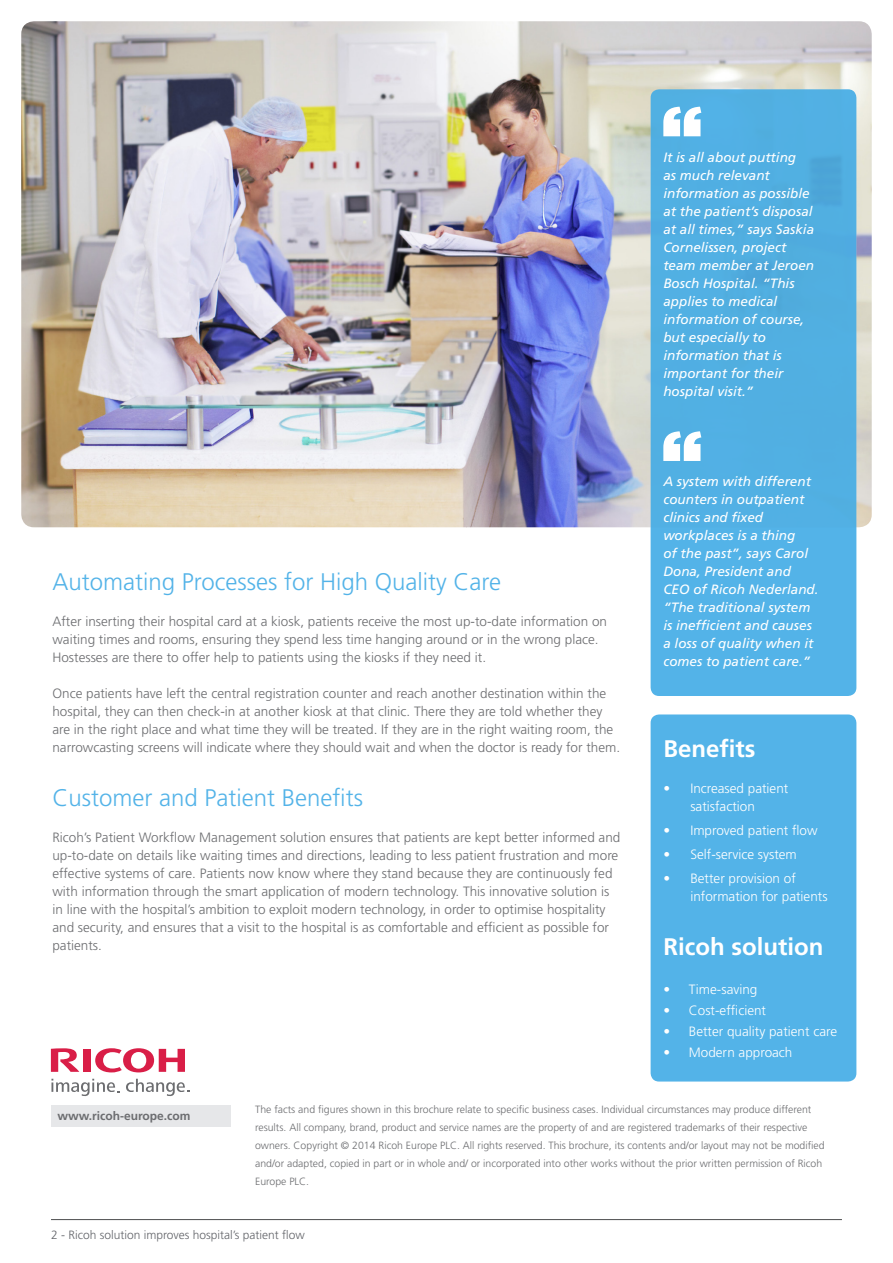
<style>
.page{position:relative;width:893px;height:1263px;background:#fff}
.page>*{position:absolute;margin:0;border:0;box-sizing:border-box;transform-origin:0 0}
.t1{font:300 24px "Frutiger";color:#53b3e8}
.t2{font:700 24px "Frutiger";color:#fff}
.t3{font:300 13.5px/18px "Frutiger";color:#6c6d70}
.t4{font:italic 13.5px/18px "Frutiger";color:#fff}
.t5{font:300 13.5px/18px "Frutiger";color:#fff;text-align:center}
.t6{font:300 12px "Frutiger";color:#63656a}
.t7{font:700 12px "Frutiger";color:#6c6d70}
.t8{font:300 10.5px/18px "Frutiger";color:#6c6d70}
</style>
<div class="page">
<div style="left:651px;top:714px;width:205px;height:367px;background:#53b3e8;border-radius:9px"></div>
<img style="left:21px;top:21px;width:851px;height:506px">
<div style="left:651px;top:89px;width:205px;height:607px;background:#53b3e8;border-radius:9px"></div>
<svg style="left:663px;top:107px;width:38px;height:29px"></svg>
<svg style="left:663px;top:431px;width:38px;height:30px"></svg>
<hr style="left:51px;top:1219px;width:791px;height:1px;background:#4b4c4d">
<div style="left:51px;top:1105px;width:179px;height:22px;background:#e6e7e9"></div>
<svg style="left:95px;top:1048px;width:90px;height:24px"></svg>
<div style="left:83px;top:1049px;width:8px;height:23px;background:#d91e47"></div>
<svg style="left:51px;top:1048px;width:28px;height:24px"></svg>
<svg style="left:51px;top:1079px;width:68px;height:17px"></svg>
<svg style="left:126px;top:1079px;width:63px;height:17px"></svg>
<p class="t1" style="left:52px;top:568px;width:450px">Automating Processes for High Quality Care</p>
<p class="t3" style="left:52px;top:612px;width:556px">After inserting their hospital card at a kiosk, patients receive the most up-to-date information on waiting times and rooms, ensuring they spend less time hanging around or in the wrong place.<br>Hostesses are there to offer help to patients using the kiosks if they need it.</p>
<p class="t3" style="left:52px;top:684px;width:569px">Once patients have left the central registration counter and reach another destination within the hospital, they can then check-in at another kiosk at that clinic. There they are told whether they are in the right place and what time they will be treated. If they are in the right waiting room, the narrowcasting screens will indicate where they should wait and when the doctor is ready for them.</p>
<p class="t1" style="left:52px;top:784px;width:312px">Customer and Patient Benefits</p>
<p class="t3" style="left:52px;top:828px;width:569px">Ricoh’s Patient Workflow Management solution ensures that patients are kept better informed and up-to-date on details like waiting times and directions, leading to less patient frustration and more effective systems of care. Patients now know where they stand because they are continuously fed with information through the smart application of modern technology. This innovative solution is in line with the hospital’s ambition to exploit modern technology, in order to optimise hospitality and security, and ensures that a visit to the hospital is as comfortable and efficient as possible for patients.</p>
<p class="t4" style="left:663px;top:148px;width:152px">It is all about putting<br>as much relevant information as possible at the patient’s disposal at all times,” says Saskia<br>Cornelissen, project team member at Jeroen<br>Bosch Hospital. “This applies to medical information of course, but especially to information that is important for their hospital visit.”</p>
<p class="t4" style="left:663px;top:472px;width:157px">A system with different counters in outpatient clinics and fixed workplaces is a thing<br>of the past”, says Carol<br>Dona, President and<br>CEO of Ricoh Nederland. “The traditional system is inefficient and causes a loss of quality when it comes to patient care.”</p>
<p class="t2" style="left:663px;top:735px;width:94px">Benefits</p>
<p class="t5" style="left:663px;top:779px;width:127px">• Increased patient satisfaction</p>
<p class="t5" style="left:663px;top:821px;width:156px">• Improved patient flow</p>
<p class="t5" style="left:663px;top:845px;width:135px">• Self-service system</p>
<p class="t5" style="left:690px;top:869px;width:139px;text-align:left;text-indent:-27px">• Better provision of information for patients</p>
<p class="t2" style="left:663px;top:933px;width:161px">Ricoh solution</p>
<p class="t5" style="left:663px;top:980px;width:96px">• Time-saving</p>
<p class="t5" style="left:663px;top:1001px;width:104px">• Cost-efficient</p>
<p class="t5" style="left:663px;top:1022px;width:175px">• Better quality patient care</p>
<p class="t5" style="left:663px;top:1043px;width:131px">• Modern approach</p>
<p class="t7" style="left:57px;top:1109px;width:135px">www.ricoh-europe.com</p>
<p class="t8" style="left:255px;top:1101px;width:571px">The facts and figures shown in this brochure relate to specific business cases. Individual circumstances may produce different results. All company, brand, product and service names are the property of and are registered trademarks of their respective owners. Copyright © 2014 Ricoh Europe PLC. All rights reserved. This brochure, its contents and/or layout may not be modified and/or adapted, copied in part or in whole and/ or incorporated into other works without the prior written permission of Ricoh Europe PLC.</p>
<p class="t6" style="left:51px;top:1227px;width:255px">2 - Ricoh solution improves hospital’s patient flow</p>
</div>
